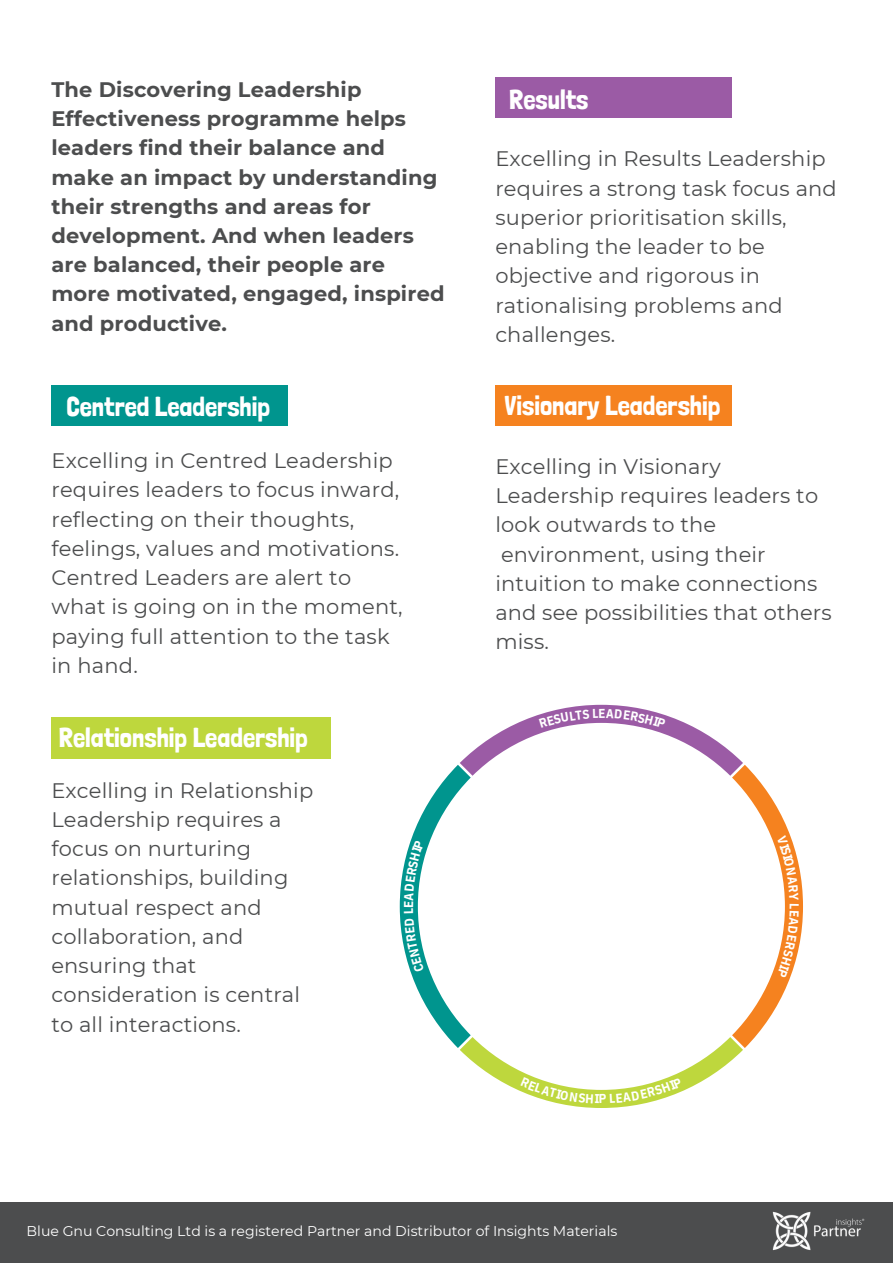
<style>
.page{position:relative;width:893px;height:1264px;background:#fff}
.page>*{position:absolute;margin:0;border:0;box-sizing:border-box;transform-origin:0 0}
.t1{font:27.3px "Londrina Solid";color:#fff}
.t2{font:21px/29.2px "Montserrat";letter-spacing:.01em;color:#4c4d4e}
.t3{font:700 21px/29.2px "Montserrat";letter-spacing:.01em;color:#4c4d4e}
.t4{font:14.1px "Montserrat";color:#fff}
</style>
<div class="page">
<div style="left:0;top:1202px;width:892px;height:60px;background:#4c4d4e"></div>
<img style="left:772px;top:1211px;width:93px;height:40px">
<div style="left:51px;top:385px;width:236px;height:40px;background:#00958e"></div>
<div style="left:51px;top:717px;width:280px;height:41px;background:#bed73d"></div>
<div style="left:495px;top:385px;width:236px;height:40px;background:#f5821f"></div>
<div style="left:495px;top:77px;width:236px;height:41px;background:#9b5ba5"></div>
<svg style="left:400px;top:704px;width:403px;height:403px"></svg>
<p class="t3" style="left:51px;top:75px;width:394px">The Discovering Leadership<br>Effectiveness programme helps leaders find their balance and make an impact by understanding their strengths and areas for development. And when leaders are balanced, their people are more motivated, engaged, inspired and productive.</p>
<p class="t1" style="left:66px;top:390px;width:205px">Centred Leadership</p>
<p class="t2" style="left:51px;top:446px;width:353px">Excelling in Centred Leadership requires leaders to focus inward, reflecting on their thoughts, feelings, values and motivations.<br>Centred Leaders are alert to what is going on in the moment, paying full attention to the task in hand.</p>
<p class="t1" style="left:59px;top:721px;width:250px">Relationship Leadership</p>
<p class="t2" style="left:51px;top:775px;width:263px">Excelling in Relationship<br>Leadership requires a focus on nurturing relationships, building mutual respect and collaboration, and ensuring that consideration is central to all interactions.</p>
<p class="t1" style="left:509px;top:83px;width:81px">Results</p>
<p class="t2" style="left:495px;top:144px;width:343px">Excelling in Results Leadership requires a strong task focus and superior prioritisation skills, enabling the leader to be objective and rigorous in rationalising problems and challenges.</p>
<p class="t1" style="left:504px;top:389px;width:217px">Visionary Leadership</p>
<p class="t2" style="left:495px;top:452px;width:338px">Excelling in Visionary<br>Leadership requires leaders to look outwards to the environment, using their intuition to make connections and see possibilities that others miss.</p>
<p class="t4" style="left:27px;top:1222px;width:592px">Blue Gnu Consulting Ltd is a registered Partner and Distributor of Insights Materials</p>
</div>
